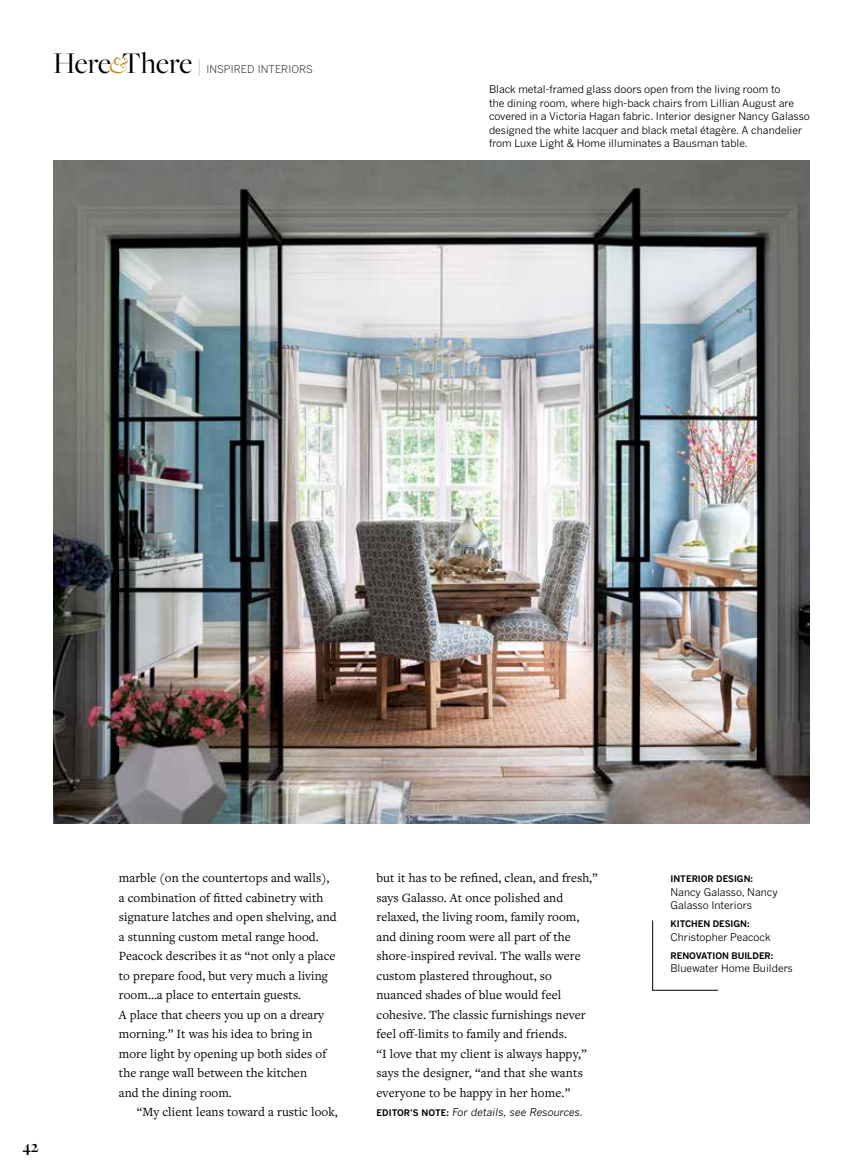
<style>
.page{position:relative;width:864px;height:1175px;background:#fff}
.page>*{position:absolute;margin:0;border:0;box-sizing:border-box;transform-origin:0 0}
.t1{font:700 16.5px "Freight Big Pro";color:#000}
.t2{font:13.05px/19.5px "Freight Text Pro";letter-spacing:.005em;color:#000}
.t3{font:10.5px/13.5px "Benton Gothic";color:#000}
.t4{font:italic 10.5px "Benton Gothic";letter-spacing:-.005em;color:#000}
.t5{font:300 10.5px "Benton Gothic";letter-spacing:.005em;color:#000}
.t6{font:700 9px "Benton Gothic";color:#000}
.s1{font-family:"Freight Big Pro";font-weight:400;font-size:31.2px}
.s2{font-family:"Freight Big Pro";font-weight:400;font-style:italic;font-size:24.45px;color:#c58b1e}
.s3{font-family:"Freight Big Pro";font-weight:400;font-size:19.2px}
.s4{font-weight:700;font-style:normal;font-size:9px}
</style>
<div class="page">
<svg style="left:652px;top:920px;width:66px;height:70px"></svg>
<img style="left:53px;top:160px;width:757px;height:664px">
<p class="t5" style="left:53px;top:63px;width:261px"><span class="s1">Here</span><span class="s2">&amp;</span><span class="s1">There</span> <span class="s3">|</span> INSPIRED INTERIORS</p>
<p class="t3" style="left:489px;top:82px;width:322px">Black metal-framed glass doors open from the living room to<br>the dining room, where high-back chairs from Lillian August are covered in a Victoria Hagan fabric. Interior designer Nancy Galasso designed the white lacquer and black metal étagère. A chandelier from Luxe Light &amp; Home illuminates a Bausman table.</p>
<p class="t1" style="left:22px;top:1136px;width:18px">42</p>
<p class="t2" style="left:119px;top:868px;width:219px">marble (on the countertops and walls), a combination of fitted cabinetry with signature latches and open shelving, and a stunning custom metal range hood.<br>Peacock describes it as “not only a place to prepare food, but very much a living room…a place to entertain guests.<br>A place that cheers you up on a dreary morning.” It was his idea to bring in more light by opening up both sides of the range wall between the kitchen<br>and the dining room.</p>
<p class="t2" style="left:137px;top:1102px;width:202px">“My client leans toward a rustic look,</p>
<p class="t2" style="left:376px;top:868px;width:223px">but it has to be refined, clean, and fresh,” says Galasso. At once polished and relaxed, the living room, family room, and dining room were all part of the shore-inspired revival. The walls were custom plastered throughout, so nuanced shades of blue would feel cohesive. The classic furnishings never feel off-limits to family and friends.<br>“I love that my client is always happy,” says the designer, “and that she wants everyone to be happy in her home.”</p>
<p class="t4" style="left:376px;top:1106px;width:208px"><span class="s4">EDITOR'S NOTE:</span> For details, see Resources.</p>
<p class="t6" style="left:670px;top:873px;width:84px">INTERIOR DESIGN:</p>
<p class="t3" style="left:670px;top:885px;width:109px">Nancy Galasso, Nancy<br>Galasso Interiors</p>
<p class="t6" style="left:670px;top:918px;width:81px">KITCHEN DESIGN:</p>
<p class="t3" style="left:671px;top:930px;width:102px">Christopher Peacock</p>
<p class="t6" style="left:670px;top:949px;width:104px">RENOVATION BUILDER:</p>
<p class="t3" style="left:670px;top:961px;width:124px">Bluewater Home Builders</p>
</div>
